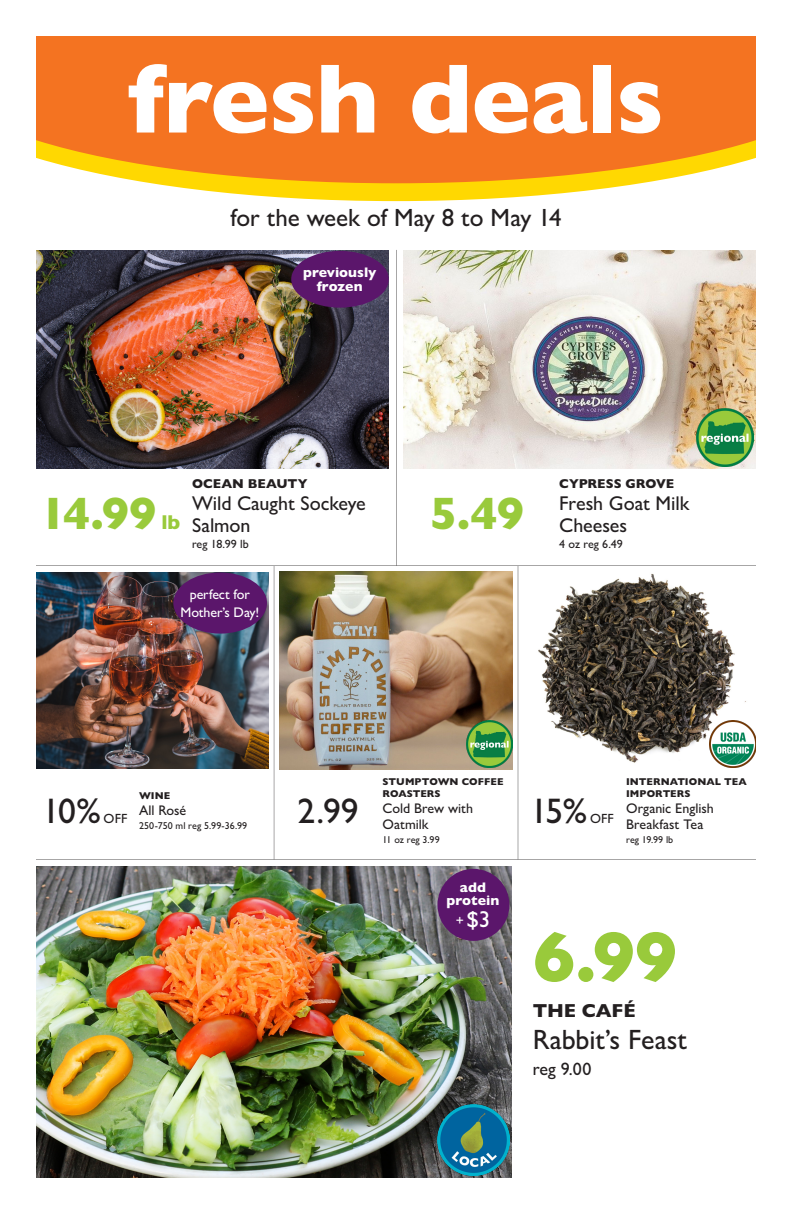
<style>
.page{position:relative;width:792px;height:1224px;background:#fff}
.page>*{position:absolute;margin:0;border:0;box-sizing:border-box;transform-origin:0 0}
.t1{font:800 99.8px "Gill Sans MT Pro";letter-spacing:-.01em;color:#fff}
.t2{font:800 72px "Gill Sans MT Pro";color:#99ca3b}
.t3{font:800 46px "Gill Sans MT Pro";color:#99ca3b}
.t4{font:500 35.6px "Gill Sans MT Pro";color:#231f20}
.t5{font:500 28px "Gill Sans MT Pro";color:#231f20}
.t6{font:500 25px "Gill Sans MT Pro";letter-spacing:-.005em;color:#231f20}
.t7{font:500 23px "Gill Sans MT Pro";color:#fff}
.t8{font:800 20.2px "Gill Sans MT Pro";color:#99ca3b}
.t9{font:500 20px/22px "Gill Sans MT Pro";letter-spacing:-.005em;color:#231f20}
.t10{font:800 19px "Gill Sans MT Pro";letter-spacing:-.005em;color:#231f20}
.t11{font:500 18px "Gill Sans MT Pro";color:#231f20}
.t12{font:500 14px/16px "Gill Sans MT Pro";color:#231f20}
.t13{font:800 14px/13.7px "Gill Sans MT Pro";color:#fff;text-align:center}
.t14{font:500 14px/18px "Gill Sans MT Pro";letter-spacing:-.01em;color:#fff;text-align:center}
.t15{font:500 13.4px "Gill Sans MT Pro";letter-spacing:.005em;color:#231f20}
.t16{font:800 13px "Gill Sans MT Pro";letter-spacing:-.005em;color:#231f20}
.t17{font:500 12px "Gill Sans MT Pro";letter-spacing:-.01em;color:#231f20}
.t18{font:800 10px/11.2px "Gill Sans MT Pro";letter-spacing:.005em;color:#231f20}
.t19{font:500 10px "Gill Sans MT Pro";letter-spacing:.005em;color:#231f20}
.s1{font-size:14px}
</style>
<div class="page">
<hr style="left:36px;top:565px;width:720px;height:1px;background:#231f20">
<hr style="left:36px;top:859px;width:720px;height:1px;background:#231f20">
<hr style="left:396px;top:250px;width:1px;height:316px;background:#231f20">
<hr style="left:274px;top:566px;width:1px;height:293px;background:#231f20">
<hr style="left:518px;top:566px;width:1px;height:293px;background:#231f20">
<img style="left:36px;top:867px;width:475px;height:311px">
<img style="left:437px;top:1104px;width:72px;height:72px">
<div style="left:437px;top:869px;width:72px;height:72px;background:#5b166b;border-radius:50%"></div>
<img style="left:538px;top:574px;width:208px;height:194px">
<img style="left:710px;top:721px;width:46px;height:46px">
<img style="left:280px;top:571px;width:232px;height:198px">
<img style="left:466px;top:721px;width:46px;height:46px">
<img style="left:36px;top:572px;width:233px;height:197px">
<img style="left:403px;top:251px;width:353px;height:217px">
<img style="left:696px;top:408px;width:58px;height:58px">
<img style="left:36px;top:251px;width:353px;height:217px">
<svg style="left:150px;top:183px;width:492px;height:18px;fill:#ffd801"></svg>
<svg style="left:36px;top:36px;width:720px;height:147px;background:#f47c24"></svg>
<div style="left:291px;top:251px;width:98px;height:57px;background:#5b166b;border-radius:50%"></div>
<div style="left:173px;top:572px;width:94px;height:62px;background:#5b166b;border-radius:50%"></div>
<p class="t1" style="left:128px;top:40px;width:538px">fresh deals</p>
<p class="t6" style="left:230px;top:203px;width:333px">for the week of May 8 to May 14</p>
<p class="t13" style="left:303px;top:266px;width:75px">previously</p>
<p class="t13" style="left:317px;top:279px;width:47px">frozen</p>
<p class="t3" style="left:39px;top:487px;width:119px">14.99</p>
<p class="t8" style="left:161px;top:511px;width:21px">lb</p>
<p class="t16" style="left:192px;top:476px;width:117px">OCEAN BEAUTY</p>
<p class="t9" style="left:192px;top:492px;width:175px">Wild Caught Sockeye<br>Salmon</p>
<p class="t17" style="left:192px;top:537px;width:58px">reg 18.99 lb</p>
<p class="t14" style="left:180px;top:585px;width:80px">perfect for<br>Mother’s Day!</p>
<p class="t3" style="left:430px;top:487px;width:96px">5.49</p>
<p class="t16" style="left:559px;top:476px;width:116px">CYPRESS GROVE</p>
<p class="t9" style="left:559px;top:492px;width:132px">Fresh Goat Milk<br>Cheeses</p>
<p class="t17" style="left:559px;top:537px;width:65px">4 oz reg 6.49</p>
<p class="t4" style="left:42px;top:790px;width:60px">10%</p>
<p class="t15" style="left:104px;top:810px;width:25px">OFF</p>
<p class="t18" style="left:139px;top:790px;width:33px">WINE</p>
<p class="t12" style="left:139px;top:802px;width:49px">All Rosé</p>
<p class="t19" style="left:139px;top:820px;width:110px">250-750 ml reg 5.99-36.99</p>
<p class="t4" style="left:298px;top:790px;width:62px">2.99</p>
<p class="t18" style="left:383px;top:776px;width:122px">STUMPTOWN COFFEE<br>ROASTERS</p>
<p class="t12" style="left:383px;top:800px;width:92px">Cold Brew with<br>Oatmilk</p>
<p class="t19" style="left:383px;top:833px;width:59px">11 oz reg 3.99</p>
<p class="t13" style="left:446px;top:880px;width:54px">add protein</p>
<p class="t7" style="left:456px;top:906px;width:36px"><span class="s1">+</span>$3</p>
<p class="t4" style="left:530px;top:790px;width:58px">15%</p>
<p class="t15" style="left:590px;top:810px;width:25px">OFF</p>
<p class="t18" style="left:626px;top:776px;width:122px">INTERNATIONAL TEA<br>IMPORTERS</p>
<p class="t12" style="left:626px;top:800px;width:89px">Organic English<br>Breakfast Tea</p>
<p class="t19" style="left:626px;top:833px;width:49px">reg 19.99 lb</p>
<p class="t2" style="left:533px;top:914px;width:146px">6.99</p>
<p class="t10" style="left:533px;top:999px;width:104px">THE CAFÉ</p>
<p class="t5" style="left:533px;top:1023px;width:156px">Rabbit’s Feast</p>
<p class="t11" style="left:533px;top:1058px;width:60px">reg 9.00</p>
</div>
